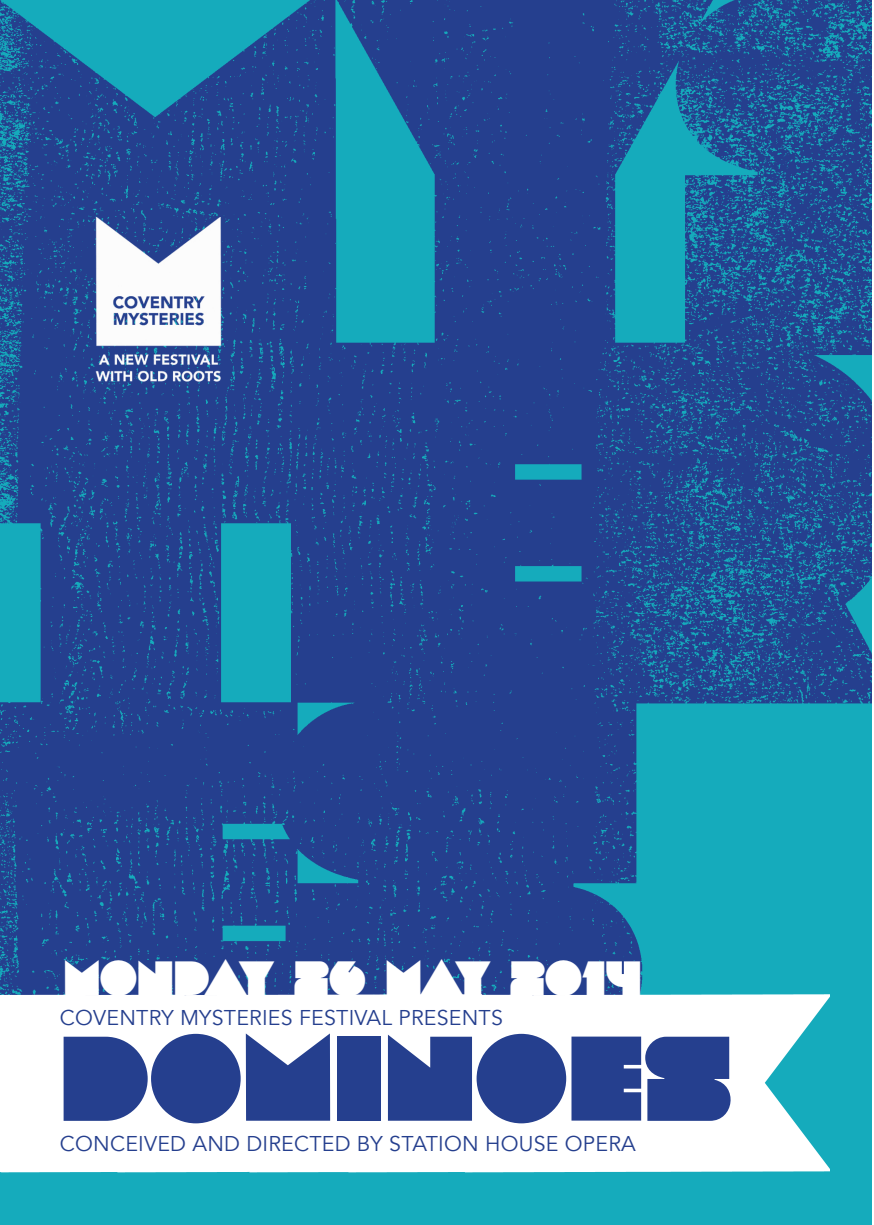
<style>
.page{position:relative;width:874px;height:1225px;background:#fff}
.page>*{position:absolute;margin:0;border:0;box-sizing:border-box;transform-origin:0 0}
.t1{font:120px "Lot";color:#253f8e}
.t2{font:48px "Lot";color:#fff}
.t3{font:21.4px "Avenir";letter-spacing:.01em;color:#253f8e}
</style>
<div class="page">
<img style="left:0;top:0;width:871px;height:1225px">
<img style="left:481px;top:980px;width:348px;height:201px">
<img style="left:0;top:980px;width:481px;height:201px">
<hr style="left:621px;top:952px;width:2px;height:22px;background:#253f8e">
<img style="left:91px;top:217px;width:134px;height:216px">
<p class="t2" style="left:64px;top:959px;width:578px">MONDAY 26 MAY 2014</p>
<p class="t3" style="left:60px;top:1004px;width:444px">COVENTRY MYSTERIES FESTIVAL PRESENTS</p>
<p class="t1" style="left:60px;top:1030px;width:672px">DOMINOES</p>
<p class="t3" style="left:60px;top:1130px;width:577px">CONCEIVED AND DIRECTED BY STATION HOUSE OPERA</p>
</div>
